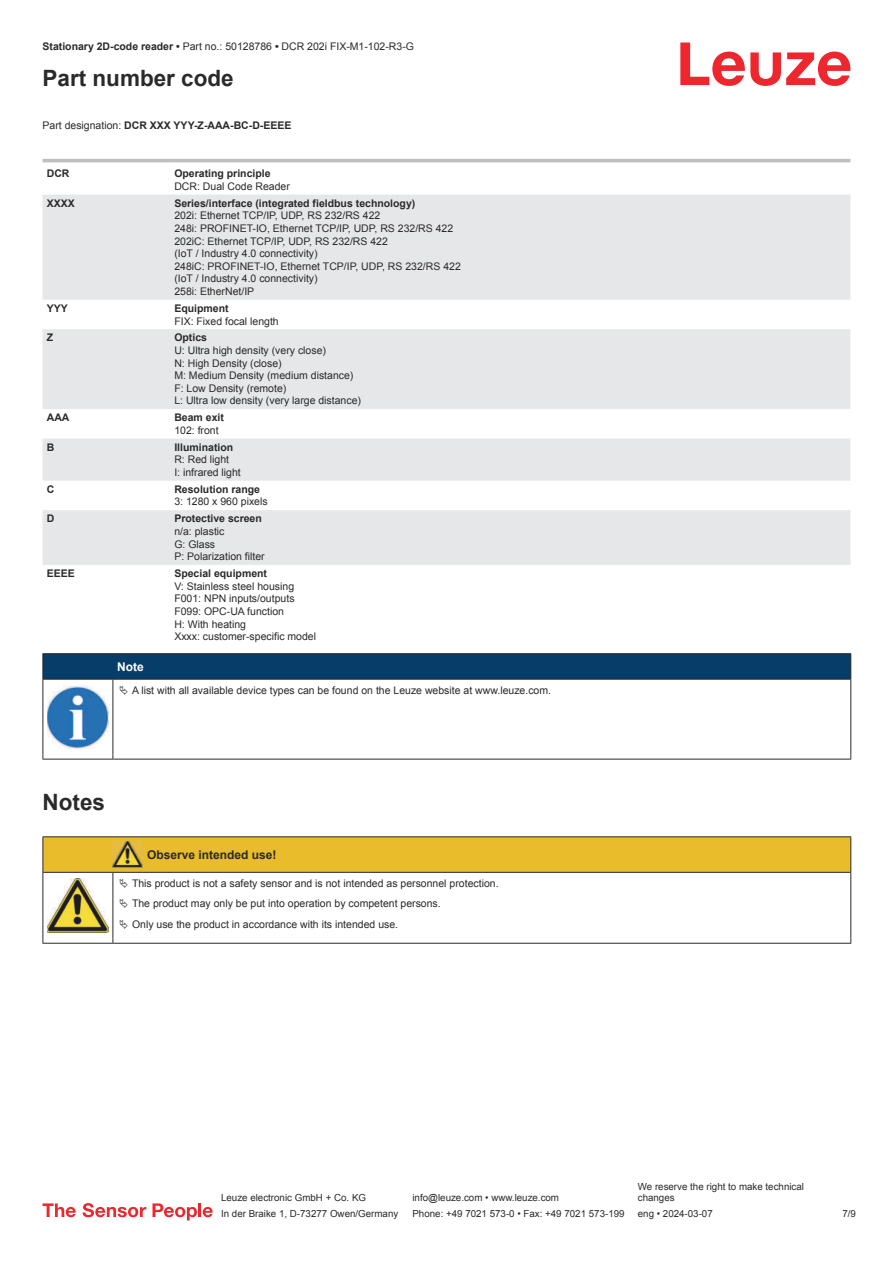
<style>
.page{position:relative;width:893px;height:1263px;background:#fff}
.page>*{position:absolute;margin:0;border:0;box-sizing:border-box;transform-origin:0 0}
.t1{font:700 22.5px "Arial";color:#2b292a}
.t2{font:700 12px "Arial";color:#2b292a}
.t3{font:700 12px "Arial";color:#fff}
.t4{font:10.5px/12.6px "Arial";color:#2b292a}
.t5{font:700 10.5px "Arial";color:#2b292a}
.t6{font:9.75px/11.7px "Arial";color:#2b292a}
.s1{font-weight:700}
.s2{font-weight:400}
</style>
<div class="page">
<svg style="left:680px;top:43px;width:170px;height:43px"></svg>
<svg style="left:43px;top:158px;width:807px;height:37px"></svg>
<svg style="left:43px;top:195px;width:807px;height:370px;fill:#e6e7e9"></svg>
<hr style="left:43px;top:159px;width:127px;height:3px;background:#bdbfc1">
<hr style="left:170px;top:159px;width:680px;height:3px;background:#bdbfc1">
<svg style="left:43px;top:1203px;width:33px;height:14px"></svg>
<svg style="left:83px;top:1203px;width:63px;height:14px"></svg>
<svg style="left:153px;top:1203px;width:44px;height:17px"></svg>
<hr style="left:198px;top:1203px;width:3px;height:14px;background:#ed272d">
<svg style="left:203px;top:1207px;width:10px;height:10px"></svg>
<svg style="left:44px;top:680px;width:806px;height:79px"></svg>
<hr style="left:43px;top:653px;width:70px;height:1px;background:#2b292a">
<hr style="left:43px;top:679px;width:70px;height:1px;background:#2b292a">
<hr style="left:113px;top:653px;width:738px;height:1px;background:#2b292a">
<svg style="left:43px;top:654px;width:808px;height:25px;background:#063c67"></svg>
<hr style="left:113px;top:679px;width:738px;height:1px;background:#2b292a">
<hr style="left:43px;top:680px;width:1px;height:75px;background:#2b292a">
<hr style="left:113px;top:680px;width:1px;height:75px;background:#2b292a">
<hr style="left:850px;top:680px;width:1px;height:75px;background:#2b292a">
<hr style="left:43px;top:759px;width:70px;height:1px;background:#2b292a">
<hr style="left:113px;top:759px;width:738px;height:1px;background:#2b292a">
<img style="left:47px;top:686px;width:61px;height:62px">
<div style="left:115px;top:680px;width:734px;height:20px;background:#fff"></div>
<hr style="left:43px;top:836px;width:70px;height:1px;background:#2b292a">
<hr style="left:113px;top:836px;width:30px;height:1px;background:#2b292a">
<hr style="left:143px;top:836px;width:708px;height:1px;background:#2b292a">
<hr style="left:43px;top:943px;width:70px;height:1px;background:#2b292a">
<hr style="left:113px;top:943px;width:30px;height:1px;background:#2b292a">
<hr style="left:143px;top:943px;width:708px;height:1px;background:#2b292a">
<svg style="left:43px;top:837px;width:808px;height:106px"></svg>
<p class="t4" style="left:43px;top:41px;width:373px"><span class="s1">Stationary 2D-code reader •</span> Part no.: 50128786 <span class="s1">•</span> DCR 202i FIX-M1-102-R3-G</p>
<h1 class="t1" style="left:43px;top:70px;width:193px">Part number code</h1>
<p class="t5" style="left:43px;top:121px;width:250px"><span class="s2">Part designation:</span> DCR XXX YYY-Z-AAA-BC-D-EEEE</p>
<p class="t5" style="left:47px;top:170px;width:24px">DCR</p>
<p class="t5" style="left:174px;top:170px;width:98px">Operating principle</p>
<p class="t4" style="left:174px;top:181px;width:117px">DCR: Dual Code Reader</p>
<p class="t5" style="left:47px;top:199px;width:30px">XXXX</p>
<p class="t5" style="left:174px;top:199px;width:242px">Series/interface (integrated fieldbus technology)</p>
<p class="t4" style="left:174px;top:210px;width:288px">202i: Ethernet TCP/IP, UDP, RS 232/RS 422<br>248i: PROFINET-IO, Ethernet TCP/IP, UDP, RS 232/RS 422<br>202iC: Ethernet TCP/IP, UDP, RS 232/RS 422<br>(IoT / Industry 4.0 connectivity)<br>248iC: PROFINET-IO, Ethernet TCP/IP, UDP, RS 232/RS 422 (IoT / Industry 4.0 connectivity)<br>258i: EtherNet/IP</p>
<p class="t5" style="left:47px;top:304px;width:23px">YYY</p>
<p class="t5" style="left:174px;top:304px;width:56px">Equipment</p>
<p class="t4" style="left:174px;top:315px;width:106px">FIX: Fixed focal length</p>
<p class="t5" style="left:47px;top:334px;width:8px">Z</p>
<p class="t5" style="left:174px;top:334px;width:34px">Optics</p>
<p class="t4" style="left:174px;top:345px;width:188px">U: Ultra high density (very close)<br>N: High Density (close)<br>M: Medium Density (medium distance)<br>F: Low Density (remote)<br>L: Ultra low density (very large distance)</p>
<p class="t5" style="left:47px;top:414px;width:24px">AAA</p>
<p class="t5" style="left:174px;top:414px;width:51px">Beam exit</p>
<p class="t4" style="left:174px;top:425px;width:46px">102: front</p>
<p class="t5" style="left:47px;top:443px;width:9px">B</p>
<p class="t5" style="left:174px;top:443px;width:60px">Illumination</p>
<p class="t4" style="left:174px;top:454px;width:68px">R: Red light<br>I: infrared light</p>
<p class="t5" style="left:47px;top:485px;width:9px">C</p>
<p class="t5" style="left:174px;top:485px;width:87px">Resolution range</p>
<p class="t4" style="left:174px;top:496px;width:95px">3: 1280 x 960 pixels</p>
<p class="t5" style="left:47px;top:515px;width:9px">D</p>
<p class="t5" style="left:174px;top:515px;width:89px">Protective screen</p>
<p class="t4" style="left:174px;top:526px;width:92px">n/a: plastic<br>G: Glass<br>P: Polarization filter</p>
<p class="t5" style="left:47px;top:569px;width:30px">EEEE</p>
<p class="t5" style="left:174px;top:569px;width:94px">Special equipment</p>
<p class="t4" style="left:174px;top:581px;width:143px">V: Stainless steel housing<br>F001: NPN inputs/outputs<br>F099: OPC-UA function<br>H: With heating<br>Xxxx: customer-specific model</p>
<p class="t3" style="left:117px;top:662px;width:28px">Note</p>
<p class="t4" style="left:132px;top:685px;width:421px">A list with all available device types can be found on the Leuze website at www.leuze.com.</p>
<h1 class="t1" style="left:43px;top:794px;width:64px">Notes</h1>
<p class="t2" style="left:147px;top:850px;width:131px">Observe intended use!</p>
<p class="t4" style="left:132px;top:874px;width:368px;line-height:20.2px">This product is not a safety sensor and is not intended as personnel protection.<br>The product may only be put into operation by competent persons.<br>Only use the product in accordance with its intended use.</p>
<p class="t6" style="left:221px;top:1193px;width:146px">Leuze electronic GmbH + Co. KG</p>
<p class="t6" style="left:412px;top:1193px;width:148px">info@leuze.com • www.leuze.com</p>
<p class="t6" style="left:638px;top:1181px;width:168px">We reserve the right to make technical changes</p>
<p class="t6" style="left:221px;top:1209px;width:179px">In der Braike 1, D-73277 Owen/Germany</p>
<p class="t6" style="left:412px;top:1209px;width:214px">Phone: +49 7021 573-0 • Fax: +49 7021 573-199</p>
<p class="t6" style="left:638px;top:1209px;width:76px">eng • 2024-03-07</p>
<p class="t6" style="left:842px;top:1209px;width:15px">7 /9</p>
</div>
